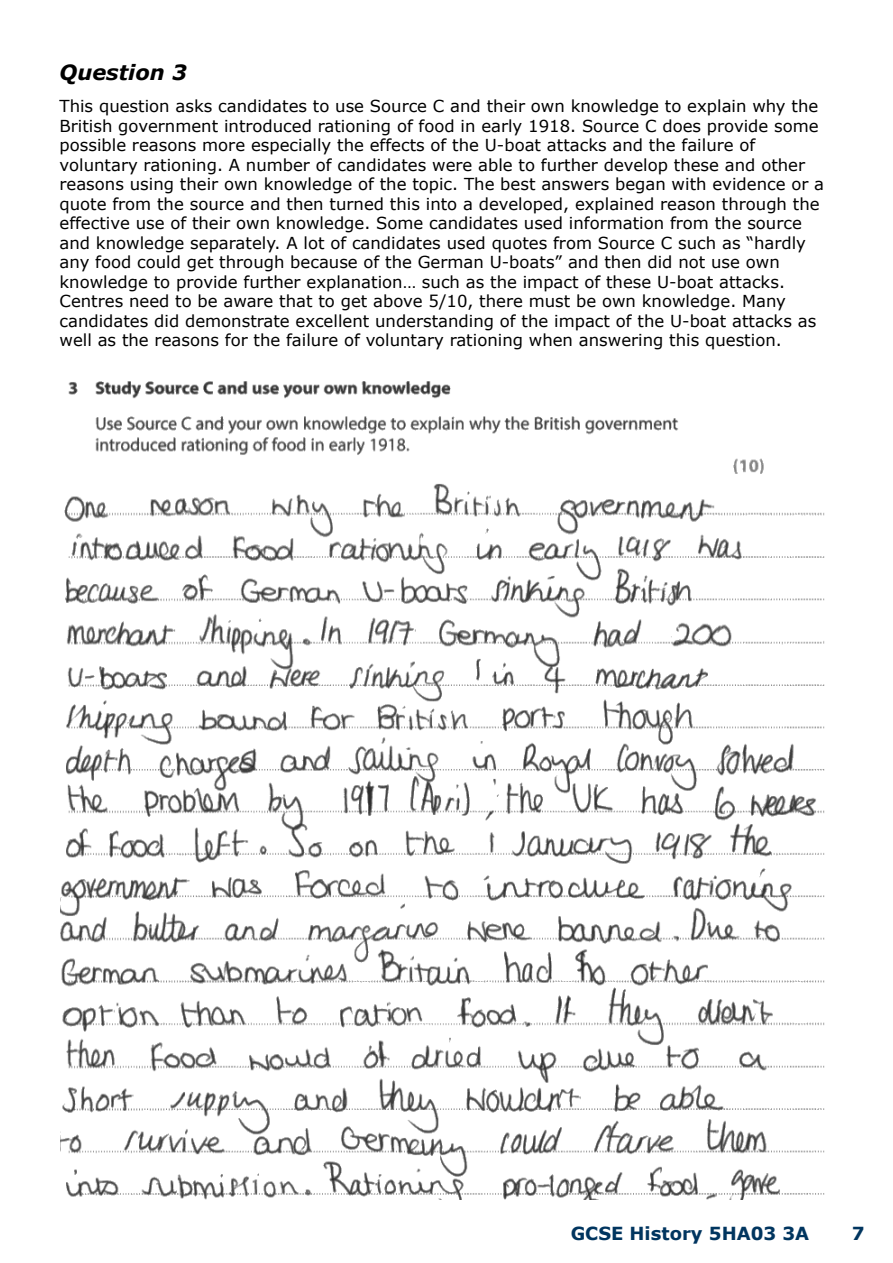
<style>
.page{position:relative;width:893px;height:1263px;background:#fff}
.page>*{position:absolute;margin:0;border:0;box-sizing:border-box;transform-origin:0 0}
.t1{font:italic 700 21px "Verdana";color:#000}
.t2{font:700 18px "Verdana";color:#00355f}
.t3{font:16.5px/19.5px "Verdana";color:#000}
</style>
<div class="page">
<img style="left:60px;top:381px;width:765px;height:818px">
<p class="t1" style="left:60px;top:57px;width:129px">Question 3</p>
<p class="t3" style="left:60px;top:96px;width:766px">This question asks candidates to use Source C and their own knowledge to explain why the British government introduced rationing of food in early 1918. Source C does provide some possible reasons more especially the effects of the U-boat attacks and the failure of voluntary rationing. A number of candidates were able to further develop these and other reasons using their own knowledge of the topic. The best answers began with evidence or a quote from the source and then turned this into a developed, explained reason through the effective use of their own knowledge. Some candidates used information from the source and knowledge separately. A lot of candidates used quotes from Source C such as “hardly any food could get through because of the German U-boats” and then did not use own knowledge to provide further explanation… such as the impact of these U-boat attacks.<br>Centres need to be aware that to get above 5/10, there must be own knowledge. Many candidates did demonstrate excellent understanding of the impact of the U-boat attacks as well as the reasons for the failure of voluntary rationing when answering this question.</p>
<p class="t2" style="left:571px;top:1221px;width:240px">GCSE History 5HA03 3A</p>
<p class="t2" style="left:852px;top:1221px;width:14px">7</p>
</div>
